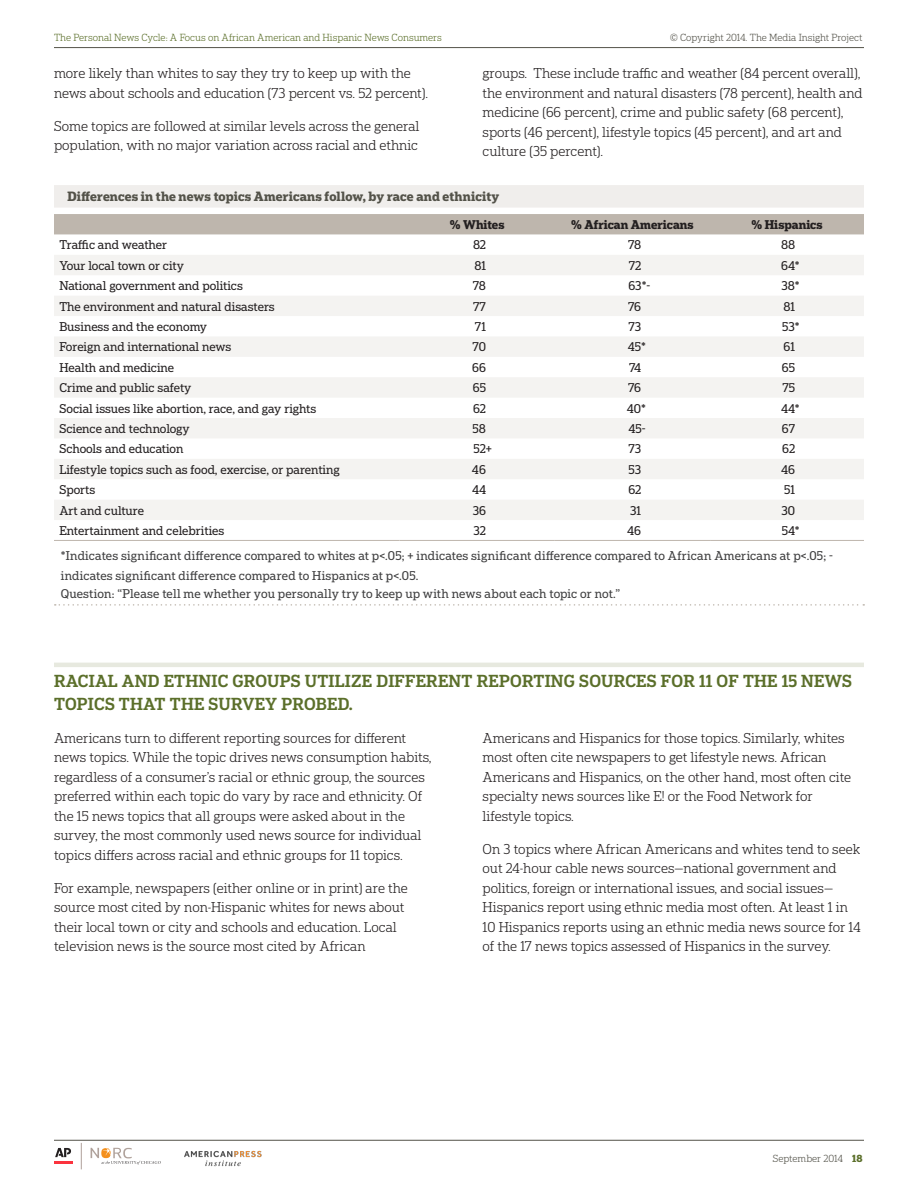
<style>
.page{position:relative;width:918px;height:1188px;background:#fff}
.page>*{position:absolute;margin:0;border:0;box-sizing:border-box;transform-origin:0 0}
.HEAD_2{font:500 16.5px/22.5px "Populist Display";letter-spacing:.015em;color:#5b6f2a}
.Body_-_BASE{font:300 13.5px/19.5px "Populist Text";color:#231f20}
.Figure_Caption{font:700 12.75px "Populist Text";letter-spacing:.01em;color:#535249}
.Table_Body_Left{font:12px "Populist Text";color:#231f20}
.Table_Footnote{font:12px/19.8px "Populist Text";letter-spacing:.015em;color:#3e3e3f}
.Table_Body_Right{font:12px "Populist Text";color:#231f20}
.Table_Heading{font:700 12px "Populist Text";color:#231f20}
.t1{font:300 9.75px "Populist Text";color:#5b6f2a}
.t2{font:300 9.75px "Populist Text";color:#535249}
.s1{font-weight:700;color:#5b6f2a}
</style>
<div class="page">
<hr style="left:54px;top:47px;width:810px;height:1px;background:#535249">
<hr style="left:54px;top:1140px;width:810px;height:1px;background:#535249">
<img style="left:184px;top:1150px;width:78px;height:16px">
<svg style="left:91px;top:1148px;width:70px;height:17px"></svg>
<svg style="left:81px;top:1143px;width:1px;height:26px"></svg>
<svg style="left:54px;top:1148px;width:18px;height:16px"></svg>
<div style="left:54px;top:185px;width:810px;height:23px;background:#f0eeec"></div>
<svg style="left:55px;top:604px;width:809px;height:2px"></svg>
<hr style="left:54px;top:663px;width:810px;height:4px;background:#e7e9df">
<div style="left:54px;top:214px;width:810px;height:20px;background:#beb6ad"></div>
<svg style="left:54px;top:255px;width:810px;height:265px;fill:#f4f3f1"></svg>
<hr style="left:54px;top:540px;width:346px;height:1px;background:#beb6ad">
<hr style="left:400px;top:540px;width:155px;height:1px;background:#beb6ad">
<hr style="left:555px;top:540px;width:155px;height:1px;background:#beb6ad">
<hr style="left:710px;top:540px;width:154px;height:1px;background:#beb6ad">
<p class="t1" style="left:54px;top:31px;width:389px">The Personal News Cycle: A Focus on African American and Hispanic News Consumers</p>
<p class="t2" style="left:670px;top:31px;width:194px">© Copyright 2014. The Media Insight Project</p>
<p class="Body_-_BASE" style="left:483px;top:63px;width:381px">groups. These include traffic and weather (84 percent overall), the environment and natural disasters (78 percent), health and medicine (66 percent), crime and public safety (68 percent), sports (46 percent), lifestyle topics (45 percent), and art and culture (35 percent).</p>
<p class="Figure_Caption" style="left:68px;top:188px;width:433px">Differences in the news topics Americans follow, by race and ethnicity</p>
<p class="Table_Heading" style="left:450px;top:217px;width:56px">% Whites</p>
<p class="Table_Heading" style="left:571px;top:217px;width:124px">% African Americans</p>
<p class="Table_Heading" style="left:752px;top:217px;width:73px">% Hispanics</p>
<p class="Table_Body_Left" style="left:59px;top:237px;width:109px">Traffic and weather</p>
<p class="Table_Body_Right" style="left:473px;top:237px;width:14px">82</p>
<p class="Table_Body_Right" style="left:628px;top:237px;width:15px">78</p>
<p class="Table_Body_Right" style="left:781px;top:237px;width:16px">88</p>
<p class="Table_Body_Left" style="left:59px;top:258px;width:126px">Your local town or city</p>
<p class="Table_Body_Right" style="left:474px;top:258px;width:13px">81</p>
<p class="Table_Body_Right" style="left:629px;top:258px;width:14px">72</p>
<p class="Table_Body_Right" style="left:781px;top:258px;width:20px">64*</p>
<p class="Table_Body_Left" style="left:59px;top:278px;width:185px">National government and politics</p>
<p class="Table_Body_Right" style="left:473px;top:278px;width:15px">78</p>
<p class="Table_Body_Right" style="left:629px;top:278px;width:23px">63*^</p>
<p class="Table_Body_Right" style="left:782px;top:278px;width:19px">38*</p>
<p class="Table_Body_Left" style="left:59px;top:298px;width:217px">The environment and natural disasters</p>
<p class="Table_Body_Right" style="left:473px;top:298px;width:14px">77</p>
<p class="Table_Body_Right" style="left:628px;top:298px;width:15px">76</p>
<p class="Table_Body_Right" style="left:784px;top:298px;width:13px">81</p>
<p class="Table_Body_Left" style="left:59px;top:319px;width:149px">Business and the economy</p>
<p class="Table_Body_Right" style="left:475px;top:319px;width:13px">71</p>
<p class="Table_Body_Right" style="left:628px;top:319px;width:14px">73</p>
<p class="Table_Body_Right" style="left:782px;top:319px;width:19px">53*</p>
<p class="Table_Body_Left" style="left:59px;top:339px;width:173px">Foreign and international news</p>
<p class="Table_Body_Right" style="left:472px;top:339px;width:15px">70</p>
<p class="Table_Body_Right" style="left:628px;top:339px;width:20px">45*</p>
<p class="Table_Body_Right" style="left:784px;top:339px;width:13px">61</p>
<p class="Table_Body_Left" style="left:59px;top:360px;width:116px">Health and medicine</p>
<p class="Table_Body_Right" style="left:472px;top:360px;width:15px">66</p>
<p class="Table_Body_Right" style="left:629px;top:360px;width:14px">74</p>
<p class="Table_Body_Right" style="left:782px;top:360px;width:15px">65</p>
<p class="Table_Body_Left" style="left:59px;top:380px;width:134px">Crime and public safety</p>
<p class="Table_Body_Right" style="left:473px;top:380px;width:15px">65</p>
<p class="Table_Body_Right" style="left:628px;top:380px;width:15px">76</p>
<p class="Table_Body_Right" style="left:782px;top:380px;width:14px">75</p>
<p class="Table_Body_Left" style="left:59px;top:400px;width:258px">Social issues like abortion, race, and gay rights</p>
<p class="Table_Body_Right" style="left:473px;top:400px;width:14px">62</p>
<p class="Table_Body_Right" style="left:627px;top:400px;width:21px">40*</p>
<p class="Table_Body_Right" style="left:781px;top:400px;width:20px">44*</p>
<p class="Table_Body_Left" style="left:59px;top:421px;width:132px">Science and technology</p>
<p class="Table_Body_Right" style="left:473px;top:421px;width:15px">58</p>
<p class="Table_Body_Right" style="left:628px;top:421px;width:19px">45^</p>
<p class="Table_Body_Right" style="left:782px;top:421px;width:15px">67</p>
<p class="Table_Body_Left" style="left:59px;top:441px;width:126px">Schools and education</p>
<p class="Table_Body_Right" style="left:474px;top:441px;width:20px">52+</p>
<p class="Table_Body_Right" style="left:628px;top:441px;width:14px">73</p>
<p class="Table_Body_Right" style="left:782px;top:441px;width:14px">62</p>
<p class="Table_Body_Left" style="left:59px;top:462px;width:282px">Lifestyle topics such as food, exercise, or parenting</p>
<p class="Table_Body_Right" style="left:472px;top:462px;width:16px">46</p>
<p class="Table_Body_Right" style="left:629px;top:462px;width:14px">53</p>
<p class="Table_Body_Right" style="left:781px;top:462px;width:16px">46</p>
<p class="Table_Body_Left" style="left:59px;top:482px;width:37px">Sports</p>
<p class="Table_Body_Right" style="left:472px;top:482px;width:15px">44</p>
<p class="Table_Body_Right" style="left:628px;top:482px;width:14px">62</p>
<p class="Table_Body_Right" style="left:784px;top:482px;width:12px">51</p>
<p class="Table_Body_Left" style="left:59px;top:502px;width:86px">Art and culture</p>
<p class="Table_Body_Right" style="left:473px;top:502px;width:15px">36</p>
<p class="Table_Body_Right" style="left:630px;top:502px;width:12px">31</p>
<p class="Table_Body_Right" style="left:782px;top:502px;width:15px">30</p>
<p class="Table_Body_Left" style="left:59px;top:523px;width:166px">Entertainment and celebrities</p>
<p class="Table_Body_Right" style="left:474px;top:523px;width:14px">32</p>
<p class="Table_Body_Right" style="left:627px;top:523px;width:16px">46</p>
<p class="Table_Body_Right" style="left:782px;top:523px;width:19px">54*</p>
<p class="Table_Footnote" style="left:61px;top:546px;width:774px">*Indicates significant difference compared to whites at p&lt;.05; + indicates significant difference compared to African Americans at p&lt;.05; ^ indicates significant difference compared to Hispanics at p&lt;.05.</p>
<p class="Table_Footnote" style="left:61px;top:583px;width:561px">Question: “Please tell me whether you personally try to keep up with news about each topic or not.”</p>
<p class="Body_-_BASE" style="left:54px;top:63px;width:376px">more likely than whites to say they try to keep up with the news about schools and education (73 percent vs. 52 percent).</p>
<p class="Body_-_BASE" style="left:54px;top:116px;width:367px">Some topics are followed at similar levels across the general population, with no major variation across racial and ethnic</p>
<p class="HEAD_2" style="left:54px;top:670px;width:799px">RACIAL AND ETHNIC GROUPS UTILIZE DIFFERENT REPORTING SOURCES FOR 11 OF THE 15 NEWS<br>TOPICS THAT THE SURVEY PROBED.</p>
<p class="Body_-_BASE" style="left:54px;top:728px;width:379px">Americans turn to different reporting sources for different news topics. While the topic drives news consumption habits, regardless of a consumer’s racial or ethnic group, the sources preferred within each topic do vary by race and ethnicity. Of the 15 news topics that all groups were asked about in the survey, the most commonly used news source for individual topics differs across racial and ethnic groups for 11 topics.</p>
<p class="Body_-_BASE" style="left:54px;top:878px;width:355px">For example, newspapers (either online or in print) are the source most cited by non-Hispanic whites for news about their local town or city and schools and education. Local television news is the source most cited by African</p>
<p class="Body_-_BASE" style="left:483px;top:728px;width:370px">Americans and Hispanics for those topics. Similarly, whites most often cite newspapers to get lifestyle news. African Americans and Hispanics, on the other hand, most often cite specialty news sources like E! or the Food Network for lifestyle topics.</p>
<p class="Body_-_BASE" style="left:483px;top:839px;width:380px">On 3 topics where African Americans and whites tend to seek out 24-hour cable news sources—national government and politics, foreign or international issues, and social issues— Hispanics report using ethnic media most often. At least 1 in 10 Hispanics reports using an ethnic media news source for 14 of the 17 news topics assessed of Hispanics in the survey.</p>
<p class="t2" style="left:773px;top:1152px;width:91px">September 2014 <span class="s1">18</span></p>
</div>
